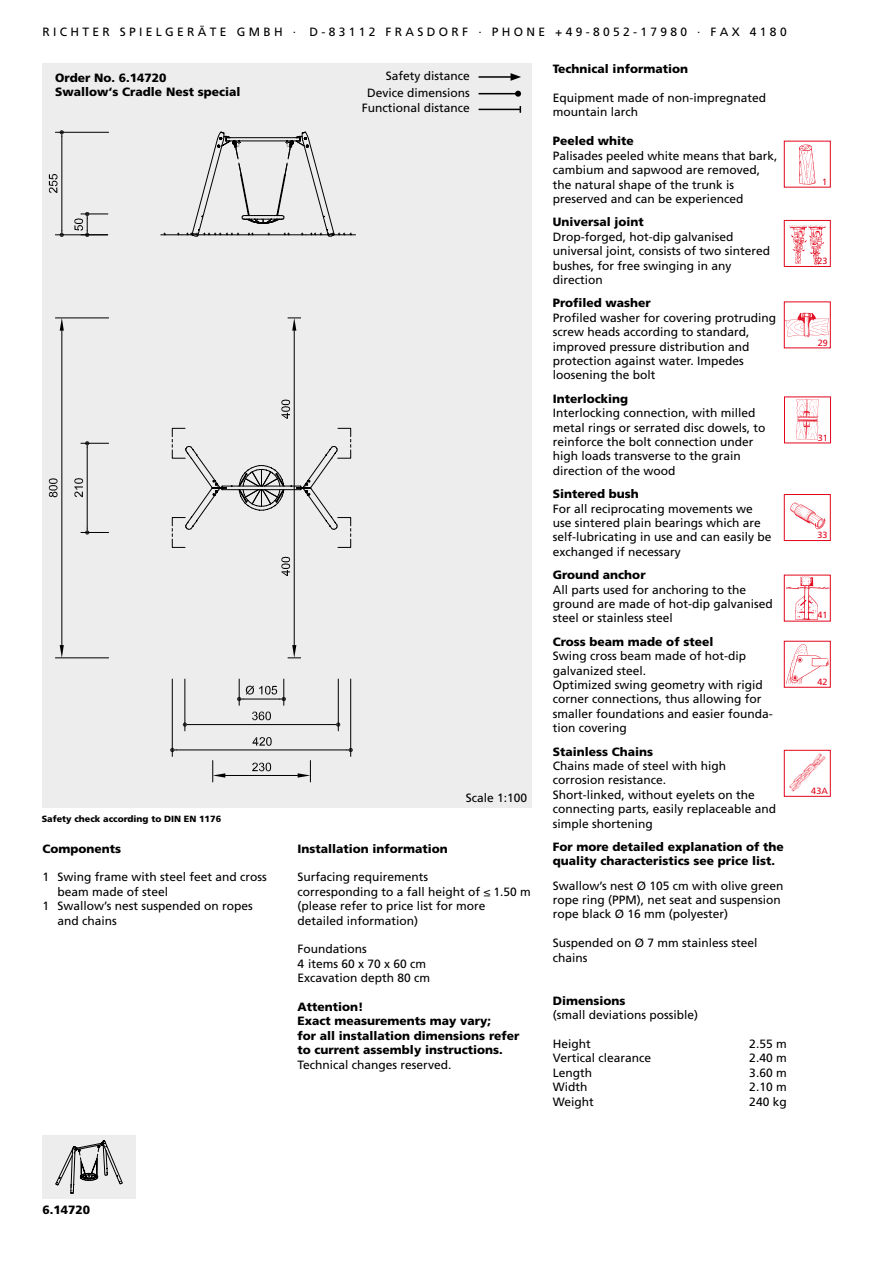
<style>
.page{position:relative;width:893px;height:1263px;background:#fff}
.page>*{position:absolute;margin:0;border:0;box-sizing:border-box;transform-origin:0 0}
.t1{font:12px/14.4px "Frutiger LT Std";color:#000}
.t2{font:900 12px/14.4px "Frutiger LT Std";color:#000}
.t3{font:900 9px "Frutiger LT Std";color:#000}
.t4{font:9px "Frutiger LT Std";color:#e3051b}
</style>
<div class="page">
<div style="left:784px;top:641px;width:47px;height:47px;border:1px solid #e3051b"></div>
<img style="left:785px;top:642px;width:45px;height:45px">
<div style="left:784px;top:141px;width:47px;height:47px;border:1px solid #e3051b"></div>
<img style="left:799px;top:144px;width:17px;height:41px">
<div style="left:784px;top:220px;width:47px;height:47px;border:1px solid #e3051b"></div>
<img style="left:789px;top:225px;width:37px;height:40px">
<div style="left:784px;top:494px;width:47px;height:47px;border:1px solid #e3051b"></div>
<img style="left:790px;top:502px;width:36px;height:28px">
<div style="left:784px;top:301px;width:47px;height:47px;border:1px solid #e3051b"></div>
<img style="left:784px;top:312px;width:46px;height:25px">
<div style="left:784px;top:575px;width:47px;height:46px;border:1px solid #e3051b"></div>
<img style="left:786px;top:576px;width:43px;height:44px">
<div style="left:784px;top:396px;width:47px;height:47px;border:1px solid #e3051b"></div>
<img style="left:796px;top:398px;width:23px;height:44px">
<img style="left:789px;top:753px;width:37px;height:39px">
<div style="left:784px;top:750px;width:47px;height:47px;border:1px solid #e3051b"></div>
<div style="left:43px;top:64px;width:488px;height:744px;background:#ededed"></div>
<hr style="left:479px;top:76px;width:34px;height:2px;background:#000">
<svg style="left:511px;top:73px;width:10px;height:8px"></svg>
<hr style="left:479px;top:93px;width:39px;height:1px;background:#000">
<svg style="left:515px;top:91px;width:6px;height:6px"></svg>
<hr style="left:479px;top:109px;width:41px;height:1px;background:#000">
<div style="left:43px;top:1135px;width:93px;height:64px;background:#ededed"></div>
<svg style="left:55px;top:1140px;width:68px;height:54px"></svg>
<hr style="left:225px;top:775px;width:73px;height:1px;background:#000">
<svg style="left:212px;top:760px;width:13px;height:22px"></svg>
<svg style="left:298px;top:760px;width:13px;height:22px"></svg>
<svg style="left:252px;top:763px;width:19px;height:8px"></svg>
<hr style="left:55px;top:657px;width:54px;height:1px;background:#000">
<hr style="left:55px;top:317px;width:54px;height:1px;background:#000">
<hr style="left:61px;top:331px;width:1px;height:314px;background:#000">
<svg style="left:60px;top:645px;width:4px;height:13px"></svg>
<svg style="left:60px;top:318px;width:4px;height:13px"></svg>
<svg style="left:49px;top:478px;width:9px;height:19px"></svg>
<hr style="left:172px;top:679px;width:1px;height:77px;background:#000">
<hr style="left:350px;top:679px;width:1px;height:77px;background:#000">
<hr style="left:177px;top:749px;width:170px;height:1px;background:#000">
<svg style="left:170px;top:748px;width:7px;height:4px"></svg>
<svg style="left:347px;top:748px;width:6px;height:4px"></svg>
<svg style="left:252px;top:737px;width:20px;height:9px"></svg>
<svg style="left:237px;top:679px;width:49px;height:26px"></svg>
<hr style="left:294px;top:331px;width:1px;height:157px;background:#000">
<svg style="left:288px;top:317px;width:13px;height:14px"></svg>
<svg style="left:281px;top:400px;width:9px;height:19px"></svg>
<hr style="left:294px;top:488px;width:1px;height:157px;background:#000">
<svg style="left:288px;top:645px;width:13px;height:13px"></svg>
<svg style="left:281px;top:557px;width:9px;height:19px"></svg>
<hr style="left:87px;top:448px;width:1px;height:80px;background:#000">
<svg style="left:81px;top:528px;width:28px;height:7px"></svg>
<svg style="left:81px;top:441px;width:28px;height:7px"></svg>
<svg style="left:74px;top:478px;width:9px;height:19px"></svg>
<hr style="left:184px;top:679px;width:1px;height:52px;background:#000">
<hr style="left:338px;top:679px;width:1px;height:52px;background:#000">
<hr style="left:189px;top:724px;width:145px;height:1px;background:#000">
<svg style="left:183px;top:722px;width:6px;height:5px"></svg>
<svg style="left:334px;top:722px;width:6px;height:5px"></svg>
<svg style="left:252px;top:712px;width:19px;height:8px"></svg>
<hr style="left:306px;top:234px;width:50px;height:1px;background:#000">
<svg style="left:161px;top:131px;width:192px;height:106px"></svg>
<svg style="left:74px;top:212px;width:34px;height:25px"></svg>
<svg style="left:171px;top:427px;width:181px;height:121px"></svg>
<hr style="left:55px;top:132px;width:54px;height:1px;background:#000">
<hr style="left:55px;top:234px;width:53px;height:1px;background:#000">
<hr style="left:61px;top:137px;width:1px;height:94px;background:#000">
<svg style="left:60px;top:130px;width:4px;height:7px"></svg>
<svg style="left:60px;top:231px;width:4px;height:6px"></svg>
<svg style="left:49px;top:174px;width:9px;height:19px"></svg>
<p class="t1" style="left:43px;top:25px;width:746px">R I C H T E R S P I E L G E R Ä T E G M B H · D - 8 3 1 1 2 F R A S D O R F · P H O N E + 4 9 - 8 0 5 2 - 1 7 9 8 0 · F A X 4 1 8 0</p>
<p class="t2" style="left:55px;top:70px;width:187px">Order No. 6.14720<br>Swallow‘s Cradle Nest special</p>
<p class="t3" style="left:42px;top:813px;width:181px">Safety check according to DIN EN 1176</p>
<p class="t2" style="left:43px;top:841px;width:80px">Components</p>
<p class="t1" style="left:43px;top:870px;width:226px">1 Swing frame with steel feet and cross</p>
<p class="t1" style="left:57px;top:884px;width:112px">beam made of steel</p>
<p class="t1" style="left:43px;top:899px;width:212px">1 Swallow’s nest suspended on ropes</p>
<p class="t1" style="left:57px;top:913px;width:61px">and chains</p>
<p class="t1" style="left:362px;top:68px;width:110px;line-height:16.2px;text-align:right">Safety distance<br>Device dimensions<br>Functional distance</p>
<p class="t1" style="left:466px;top:790px;width:63px">Scale 1:100</p>
<p class="t2" style="left:297px;top:841px;width:152px">Installation information</p>
<p class="t1" style="left:297px;top:870px;width:235px">Surfacing requirements<br>corresponding to a fall height of ≤ 1.50 m (please refer to price list for more detailed information)</p>
<p class="t1" style="left:297px;top:942px;width:134px">Foundations<br>4 items 60 x 70 x 60 cm<br>Excavation depth 80 cm</p>
<p class="t2" style="left:297px;top:1000px;width:223px">Attention!<br>Exact measurements may vary;<br>for all installation dimensions refer to current assembly instructions.</p>
<p class="t1" style="left:297px;top:1057px;width:155px">Technical changes reserved.</p>
<p class="t2" style="left:553px;top:61px;width:137px">Technical information</p>
<p class="t1" style="left:553px;top:90px;width:215px">Equipment made of non-impregnated mountain larch</p>
<p class="t2" style="left:553px;top:134px;width:83px">Peeled white</p>
<p class="t1" style="left:553px;top:148px;width:226px">Palisades peeled white means that bark, cambium and sapwood are removed, the natural shape of the trunk is preserved and can be experienced</p>
<p class="t2" style="left:553px;top:215px;width:93px">Universal joint</p>
<p class="t1" style="left:553px;top:229px;width:219px">Drop-forged, hot-dip galvanised universal joint, consists of two sintered bushes, for free swinging in any direction</p>
<p class="t2" style="left:553px;top:296px;width:100px">Profiled washer</p>
<p class="t1" style="left:553px;top:310px;width:225px">Profiled washer for covering protruding screw heads according to standard, improved pressure distribution and protection against water. Impedes loosening the bolt</p>
<p class="t2" style="left:553px;top:391px;width:77px">Interlocking</p>
<p class="t1" style="left:553px;top:406px;width:214px">Interlocking connection, with milled metal rings or serrated disc dowels, to reinforce the bolt connection under high loads transverse to the grain direction of the wood</p>
<p class="t2" style="left:553px;top:487px;width:88px">Sintered bush</p>
<p class="t1" style="left:553px;top:501px;width:220px">For all reciprocating movements we use sintered plain bearings which are self-lubricating in use and can easily be exchanged if necessary</p>
<p class="t2" style="left:553px;top:568px;width:94px">Ground anchor</p>
<p class="t1" style="left:553px;top:582px;width:222px">All parts used for anchoring to the ground are made of hot-dip galvanised steel or stainless steel</p>
<p class="t2" style="left:553px;top:634px;width:162px">Cross beam made of steel</p>
<p class="t1" style="left:553px;top:649px;width:222px">Swing cross beam made of hot-dip galvanized steel.<br>Optimized swing geometry with rigid corner connections, thus allowing for smaller foundations and easier founda&shy;tion covering</p>
<p class="t2" style="left:553px;top:744px;width:102px">Stainless Chains</p>
<p class="t1" style="left:553px;top:759px;width:225px">Chains made of steel with high corrosion resistance.<br>Short-linked, without eyelets on the connecting parts, easily replaceable and simple shortening</p>
<p class="t2" style="left:553px;top:840px;width:232px">For more detailed explanation of the quality characteristics see price list.</p>
<p class="t1" style="left:553px;top:878px;width:232px">Swallow’s nest Ø 105 cm with olive green rope ring (PPM), net seat and suspension rope black Ø 16 mm (polyester)</p>
<p class="t1" style="left:553px;top:936px;width:206px">Suspended on Ø 7 mm stainless steel chains</p>
<p class="t2" style="left:553px;top:993px;width:74px">Dimensions</p>
<p class="t1" style="left:553px;top:1008px;width:147px">(small deviations possible)</p>
<p class="t1" style="left:553px;top:1037px;width:40px">Height</p>
<p class="t1" style="left:749px;top:1037px;width:39px">2.55 m</p>
<p class="t1" style="left:553px;top:1051px;width:100px">Vertical clearance</p>
<p class="t1" style="left:749px;top:1051px;width:39px">2.40 m</p>
<p class="t1" style="left:553px;top:1065px;width:41px">Length</p>
<p class="t1" style="left:749px;top:1065px;width:39px">3.60 m</p>
<p class="t1" style="left:553px;top:1080px;width:36px">Width</p>
<p class="t1" style="left:749px;top:1080px;width:39px">2.10 m</p>
<p class="t1" style="left:553px;top:1094px;width:42px">Weight</p>
<p class="t1" style="left:749px;top:1094px;width:39px">240 kg</p>
<p class="t4" style="left:822px;top:176px;width:7px">1</p>
<p class="t4" style="left:817px;top:256px;width:12px">23</p>
<p class="t4" style="left:818px;top:337px;width:12px">29</p>
<p class="t4" style="left:818px;top:432px;width:12px">31</p>
<p class="t4" style="left:817px;top:530px;width:12px">33</p>
<p class="t4" style="left:818px;top:610px;width:12px">41</p>
<p class="t4" style="left:818px;top:676px;width:12px">42</p>
<p class="t4" style="left:811px;top:785px;width:18px">43A</p>
<p class="t2" style="left:43px;top:1203px;width:49px">6.14720</p>
</div>
